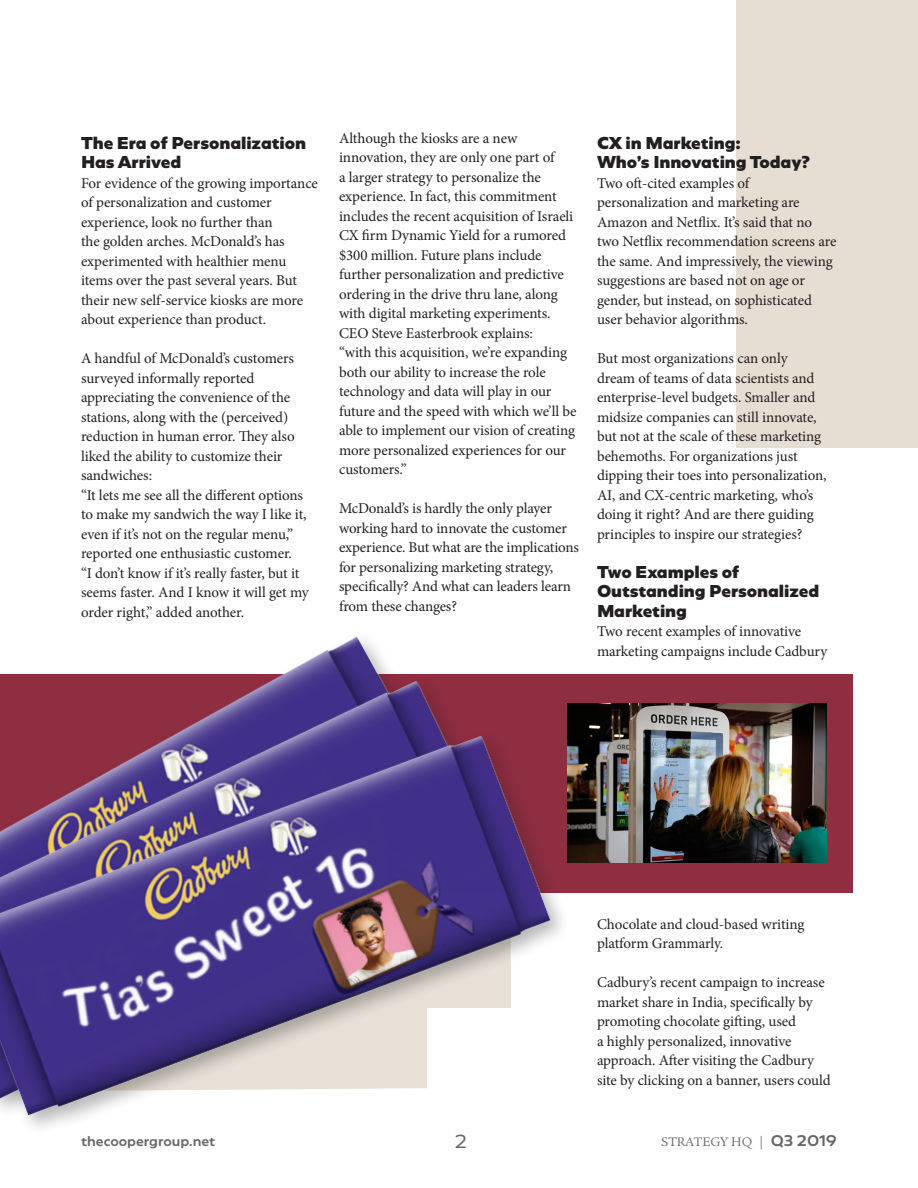
<style>
.page{position:relative;width:918px;height:1188px;background:#fff}
.page>*{position:absolute;margin:0;border:0;box-sizing:border-box;transform-origin:0 0}
.t1{font:16.5px "Geometrica";color:#676767}
.t2{font:15px/19.5px "Minion Pro";letter-spacing:-.01em;color:#231f20}
.t3{font:900 15px/19.5px "Geometrica";letter-spacing:-.005em;color:#231f20}
.t4{font:13.5px "Legacy Serif";color:#676767}
.t5{font:500 12px "Geometrica";color:#676767}
.s1{font-family:"Geometrica";font-weight:500}
</style>
<div class="page">
<div style="left:737px;top:0;width:181px;height:447px;background:#e6ddd3"></div>
<div style="left:0;top:674px;width:852px;height:219px;background:#8f2d41"></div>
<img style="left:302px;top:636px;width:82px;height:28px">
<img style="left:567px;top:704px;width:259px;height:159px">
<img style="left:202px;top:664px;width:241px;height:55px">
<div style="left:0;top:729px;width:571px;height:407px;background:#231f20;opacity:.32"></div>
<img style="left:0;top:719px;width:562px;height:407px">
<div style="left:428px;top:1009px;width:102px;height:88px;background:#fff"></div>
<p class="t3" style="left:81px;top:133px;width:227px">The Era of Personalization<br>Has Arrived</p>
<p class="t2" style="left:81px;top:173px;width:238px">For evidence of the growing importance of personalization and customer experience, look no further than<br>the golden arches. McDonald’s has experimented with healthier menu items over the past several years. But their new self-service kiosks are more about experience than product.</p>
<p class="t2" style="left:81px;top:349px;width:215px">A handful of McDonald’s customers surveyed informally reported appreciating the convenience of the stations, along with the (perceived) reduction in human error. They also liked the ability to customize their sandwiches:</p>
<p class="t2" style="left:81px;top:485px;width:227px">“It lets me see all the different options to make my sandwich the way I like it, even if it’s not on the regular menu,” reported one enthusiastic customer.</p>
<p class="t2" style="left:81px;top:563px;width:229px">“I don’t know if it’s really faster, but it seems faster. And I know it will get my order right,” added another.</p>
<p class="t2" style="left:339px;top:128px;width:236px">Although the kiosks are a new innovation, they are only one part of<br>a larger strategy to personalize the experience. In fact, this commitment includes the recent acquisition of Israeli CX firm Dynamic Yield for a rumored $300 million. Future plans include further personalization and predictive ordering in the drive thru lane, along with digital marketing experiments.</p>
<p class="t2" style="left:339px;top:323px;width:239px">CEO Steve Easterbrook explains:<br>“with this acquisition, we’re expanding both our ability to increase the role technology and data will play in our future and the speed with which we’ll be able to implement our vision of creating more personalized experiences for our customers.”</p>
<p class="t2" style="left:339px;top:499px;width:241px">McDonald’s is hardly the only player working hard to innovate the customer experience. But what are the implications for personalizing marketing strategy, specifically? And what can leaders learn from these changes?</p>
<p class="t3" style="left:597px;top:133px;width:145px">CX in Marketing:</p>
<p class="t3" style="left:597px;top:152px;width:215px">Who’s Innovating Today?</p>
<p class="t2" style="left:597px;top:173px;width:241px">Two oft-cited examples of personalization and marketing are Amazon and Netflix. It’s said that no two Netflix recommendation screens are the same. And impressively, the viewing suggestions are based not on age or gender, but instead, on sophisticated user behavior algorithms.</p>
<p class="t2" style="left:597px;top:349px;width:231px">But most organizations can only dream of teams of data scientists and enterprise-level budgets. Smaller and midsize companies can still innovate, but not at the scale of these marketing behemoths. For organizations just dipping their toes into personalization, AI, and CX-centric marketing, who’s doing it right? And are there guiding principles to inspire our strategies?</p>
<p class="t3" style="left:597px;top:562px;width:224px">Two Examples of<br>Outstanding Personalized<br>Marketing</p>
<p class="t2" style="left:597px;top:622px;width:232px">Two recent examples of innovative marketing campaigns include Cadbury</p>
<p class="t2" style="left:597px;top:914px;width:209px">Chocolate and cloud-based writing platform Grammarly.</p>
<p class="t2" style="left:597px;top:973px;width:235px">Cadbury’s recent campaign to increase market share in India, specifically by promoting chocolate gifting, used<br>a highly personalized, innovative approach. After visiting the Cadbury site by clicking on a banner, users could</p>
<p class="t5" style="left:81px;top:1133px;width:136px">thecoopergroup.net</p>
<p class="t1" style="left:455px;top:1130px;width:14px">2</p>
<p class="t4" style="left:661px;top:1134px;width:177px">STRATEGY HQ | <span class="s1">Q3 2019</span></p>
</div>
